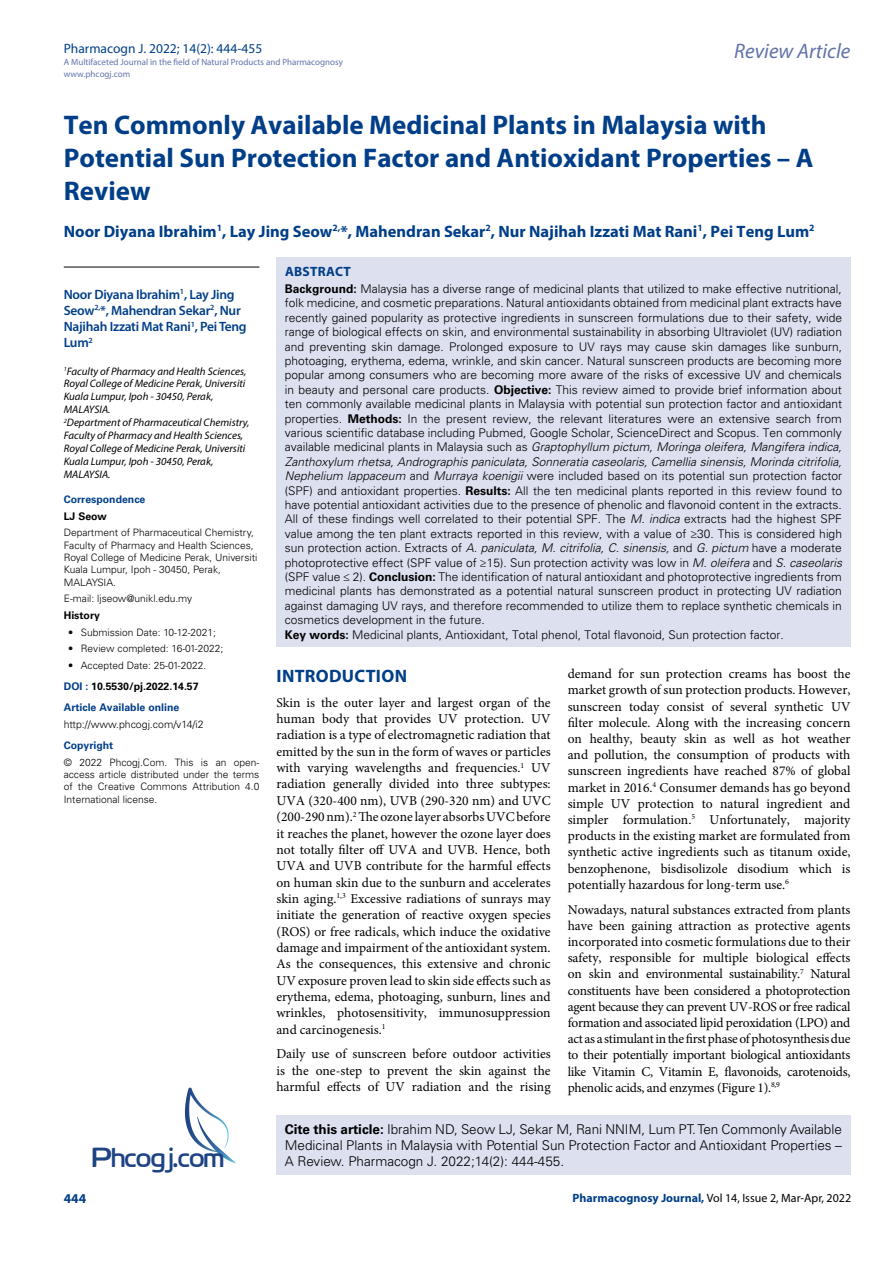
<style>
.page{position:relative;width:893px;height:1263px;background:#fff}
.page>*{position:absolute;margin:0;border:0;box-sizing:border-box;transform-origin:0 0}
.t1{font:27.6px "Cloud World";color:#1e4384}
.t2{font:700 27px/33px "Myriad Pro";color:#003e88}
.t3{font:italic 21px "Myriad Pro";color:#6273aa}
.t4{font:700 18px "Myriad Pro";letter-spacing:.015em;color:#003e88}
.t5{font:700 16.5px "Myriad Pro";color:#003e88}
.t6{font:13.5px/16.2px "Minion Pro";color:#000;text-align:justify}
.t7{font:300 13.5px/16.2px "Univers LT Std";color:#000}
.t8{font:600 13.5px/16.2px "Myriad Pro";letter-spacing:-.02em;color:#003e88}
.t9{font:13.5px "Myriad Pro";color:#003f89}
.t10{font:700 13.5px "Myriad Pro";letter-spacing:.02em;color:#003e88}
.t11{font:300 12px/14.4px "Univers LT Std";color:#000}
.t12{font:12px "Myriad Pro";color:#000}
.t13{font:italic 10.8px/12.9px "Myriad Pro";color:#000}
.t14{font:700 10.5px/21.1px "Univers LT Std";color:#003e88}
.t15{font:300 10.5px "Univers LT Std";color:#000}
.t16{font:700 10.5px "Univers LT Std";color:#000}
.t17{font:300 10.2px/12.3px "Univers LT Std";color:#000}
.t18{font:9px/12px "Myriad Pro";color:#6273aa}
.s1{color:#000}
.s2{font-weight:700}
.s3{font-style:italic}
.s4{font-weight:700;color:#003e88}
</style>
<div class="page">
<div style="left:276px;top:1115px;width:574px;height:60px;background:#dde0ef"></div>
<svg style="left:185px;top:1087px;width:51px;height:76px"></svg>
<div style="left:276px;top:258px;width:574px;height:389px;background:#dde0ef"></div>
<hr style="left:64px;top:267px;width:195px;height:1px;background:#000">
<p class="t9" style="left:64px;top:40px;width:200px">Pharmacogn J. 2022; 14(2): 444-455</p>
<p class="t18" style="left:64px;top:55px;width:281px">A Multifaceted Journal in the field of Natural Products and Pharmacognosy www.phcogj.com</p>
<h3 class="t3" style="left:734px;top:38px;width:118px">Review Article</h3>
<h2 class="t2" style="left:64px;top:108px;width:751px">Ten Commonly Available Medicinal Plants in Malaysia with<br>Potential Sun Protection Factor and Antioxidant Properties – A<br>Review</h2>
<h3 class="t5" style="left:64px;top:220px;width:752px">Noor Diyana Ibrahim<sup>1</sup>, Lay Jing Seow<sup>2,</sup>*, Mahendran Sekar<sup>2</sup>, Nur Najihah Izzati Mat Rani<sup>1</sup>, Pei Teng Lum<sup>2</sup></h3>
<p class="t8" style="left:64px;top:286px;width:184px">Noor Diyana Ibrahim<sup>1</sup>, Lay Jing<br>Seow<sup>2,</sup>*, Mahendran Sekar<sup>2</sup>, Nur<br>Najihah Izzati Mat Rani<sup>1</sup>, Pei Teng<br>Lum<sup>2</sup></p>
<p class="t13" style="left:64px;top:364px;width:187px"><sup>1</sup>Faculty of Pharmacy and Health Sciences, Royal College of Medicine Perak, Universiti Kuala Lumpur, Ipoh - 30450, Perak, MALAYSIA.<br><sup>2</sup>Department of Pharmaceutical Chemistry, Faculty of Pharmacy and Health Sciences, Royal College of Medicine Perak, Universiti Kuala Lumpur, Ipoh - 30450, Perak, MALAYSIA.</p>
<p class="t14" style="left:64px;top:489px;width:83px">Correspondence</p>
<p class="t16" style="left:64px;top:510px;width:44px">LJ Seow</p>
<p class="t17" style="left:64px;top:527px;width:195px">Department of Pharmaceutical Chemistry, Faculty of Pharmacy and Health Sciences, Royal College of Medicine Perak, Universiti Kuala Lumpur, Ipoh - 30450, Perak, MALAYSIA.</p>
<p class="t17" style="left:64px;top:592px;width:130px">E-mail: ljseow@unikl.edu.my</p>
<p class="t16" style="left:64px;top:609px;width:38px">History</p>
<p class="t17" style="left:68px;top:626px;width:150px">• Submission Date: 10-12-2021;</p>
<p class="t17" style="left:68px;top:642px;width:157px">• Review completed: 16-01-2022;</p>
<p class="t17" style="left:68px;top:659px;width:140px">• Accepted Date: 25-01-2022.</p>
<p class="t14" style="left:64px;top:676px;width:136px">DOI : <span class="s1">10.5530/pj.2022.14.57<br></span>Article Available online</p>
<p class="t15" style="left:64px;top:718px;width:141px">http://www.phcogj.com/v14/i2</p>
<p class="t14" style="left:64px;top:735px;width:51px">Copyright</p>
<p class="t17" style="left:64px;top:756px;width:197px;text-align:justify">© 2022 Phcogj.Com. This is an open&shy;access article distributed under the terms of the Creative Commons Attribution 4.0<br>International license.</p>
<p class="t10" style="left:285px;top:263px;width:67px">ABSTRACT</p>
<p class="t11" style="left:285px;top:281px;width:559px"><span class="s2">Background:</span> Malaysia has a diverse range of medicinal plants that utilized to make effective nutritional, folk medicine, and cosmetic preparations. Natural antioxidants obtained from medicinal plant extracts have recently gained popularity as protective ingredients in sunscreen formulations due to their safety, wide range of biological effects on skin, and environmental sustainability in absorbing Ultraviolet (UV) radiation and preventing skin damage. Prolonged exposure to UV rays may cause skin damages like sunburn, photoaging, erythema, edema, wrinkle, and skin cancer. Natural sunscreen products are becoming more popular among consumers who are becoming more aware of the risks of excessive UV and chemicals in beauty and personal care products. <span class="s2">Objective:</span> This review aimed to provide brief information about ten commonly available medicinal plants in Malaysia with potential sun protection factor and antioxidant properties. <span class="s2">Methods:</span> In the present review, the relevant literatures were an extensive search from various scientific database including Pubmed, Google Scholar, ScienceDirect and Scopus. Ten commonly available medicinal plants in Malaysia such as <span class="s3">Graptophyllum pictum, Moringa oleifera, Mangifera indica, Zanthoxylum rhetsa, Andrographis paniculata, Sonneratia caseolaris, Camellia sinensis, Morinda citrifolia, Nephelium lappaceum</span> and <span class="s3">Murraya koenigii</span> were included based on its potential sun protection factor (SPF) and antioxidant properties. <span class="s2">Results:</span> All the ten medicinal plants reported in this review found to have potential antioxidant activities due to the presence of phenolic and flavonoid content in the extracts.<br>All of these findings well correlated to their potential SPF. The <span class="s3">M. indica</span> extracts had the highest SPF value among the ten plant extracts reported in this review, with a value of ≥30. This is considered high sun protection action. Extracts of <span class="s3">A. paniculata, M. citrifolia, C. sinensis,</span> and <span class="s3">G. pictum</span> have a moderate photoprotective effect (SPF value of ≥15). Sun protection activity was low in <span class="s3">M. oleifera</span> and <span class="s3">S. caseolaris </span>(SPF value ≤ 2). <span class="s2">Conclusion:</span> The identification of natural antioxidant and photoprotective ingredients from medicinal plants has demonstrated as a potential natural sunscreen product in protecting UV radiation against damaging UV rays, and therefore recommended to utilize them to replace synthetic chemicals in cosmetics development in the future.<br><span class="s2">Key words:</span> Medicinal plants, Antioxidant, Total phenol, Total flavonoid, Sun protection factor.</p>
<h3 class="t4" style="left:277px;top:664px;width:132px">INTRODUCTION</h3>
<p class="t6" style="left:276px;top:694px;width:276px">Skin is the outer layer and largest organ of the human body that provides UV protection. UV radiation is a type of electromagnetic radiation that emitted by the sun in the form of waves or particles with varying wavelengths and frequencies.<sup>1</sup> UV radiation generally divided into three subtypes:<br>UVA (320-400 nm), UVB (290-320 nm) and UVC (200-290 nm).<sup>2</sup> The ozone layer absorbs UVC before it reaches the planet, however the ozone layer does not totally filter off UVA and UVB. Hence, both UVA and UVB contribute for the harmful effects on human skin due to the sunburn and accelerates skin aging.<sup>1,3</sup> Excessive radiations of sunrays may initiate the generation of reactive oxygen species (ROS) or free radicals, which induce the oxidative damage and impairment of the antioxidant system.<br>As the consequences, this extensive and chronic UV exposure proven lead to skin side effects such as erythema, edema, photoaging, sunburn, lines and wrinkles, photosensitivity, immunosuppression and carcinogenesis.<sup>1</sup></p>
<p class="t6" style="left:276px;top:1046px;width:276px">Daily use of sunscreen before outdoor activities is the one-step to prevent the skin against the harmful effects of UV radiation and the rising</p>
<p class="t6" style="left:568px;top:666px;width:284px">demand for sun protection creams has boost the market growth of sun protection products. However, sunscreen today consist of several synthetic UV filter molecule. Along with the increasing concern on healthy, beauty skin as well as hot weather and pollution, the consumption of products with sunscreen ingredients have reached 87% of global market in 2016.<sup>4</sup> Consumer demands has go beyond simple UV protection to natural ingredient and simpler formulation.<sup>5</sup> Unfortunately, majority products in the existing market are formulated from synthetic active ingredients such as titanum oxide, benzophenone, bisdisolizole disodium which is potentially hazardous for long-term use.<sup>6</sup></p>
<p class="t6" style="left:568px;top:901px;width:284px">Nowadays, natural substances extracted from plants have been gaining attraction as protective agents incorporated into cosmetic formulations due to their safety, responsible for multiple biological effects on skin and environmental sustainability.<sup>7</sup> Natural constituents have been considered a photoprotection agent because they can prevent UV-ROS or free radical formation and associated lipid peroxidation (LPO) and act as a stimulant in the first phase of photosynthesis due to their potentially important biological antioxidants like Vitamin C, Vitamin E, flavonoids, carotenoids, phenolic acids, and enzymes (Figure 1).<sup>8,9</sup></p>
<p class="t7" style="left:285px;top:1121px;width:559px"><span class="s2">Cite this article:</span> Ibrahim ND, Seow LJ, Sekar M, Rani NNIM, Lum PT. Ten Commonly Available<br>Medicinal Plants in Malaysia with Potential Sun Protection Factor and Antioxidant Properties –</p>
<h1 class="t1" style="left:92px;top:1136px;width:134px">Phcogj.com</h1>
<p class="t7" style="left:285px;top:1153px;width:281px">A Review. Pharmacogn J. 2022;14(2): 444-455.</p>
<p class="t10" style="left:64px;top:1190px;width:24px">444</p>
<p class="t12" style="left:573px;top:1190px;width:280px"><span class="s4">Pharmacognosy Journal,</span> Vol 14, Issue 2, Mar-Apr, 2022</p>
</div>
